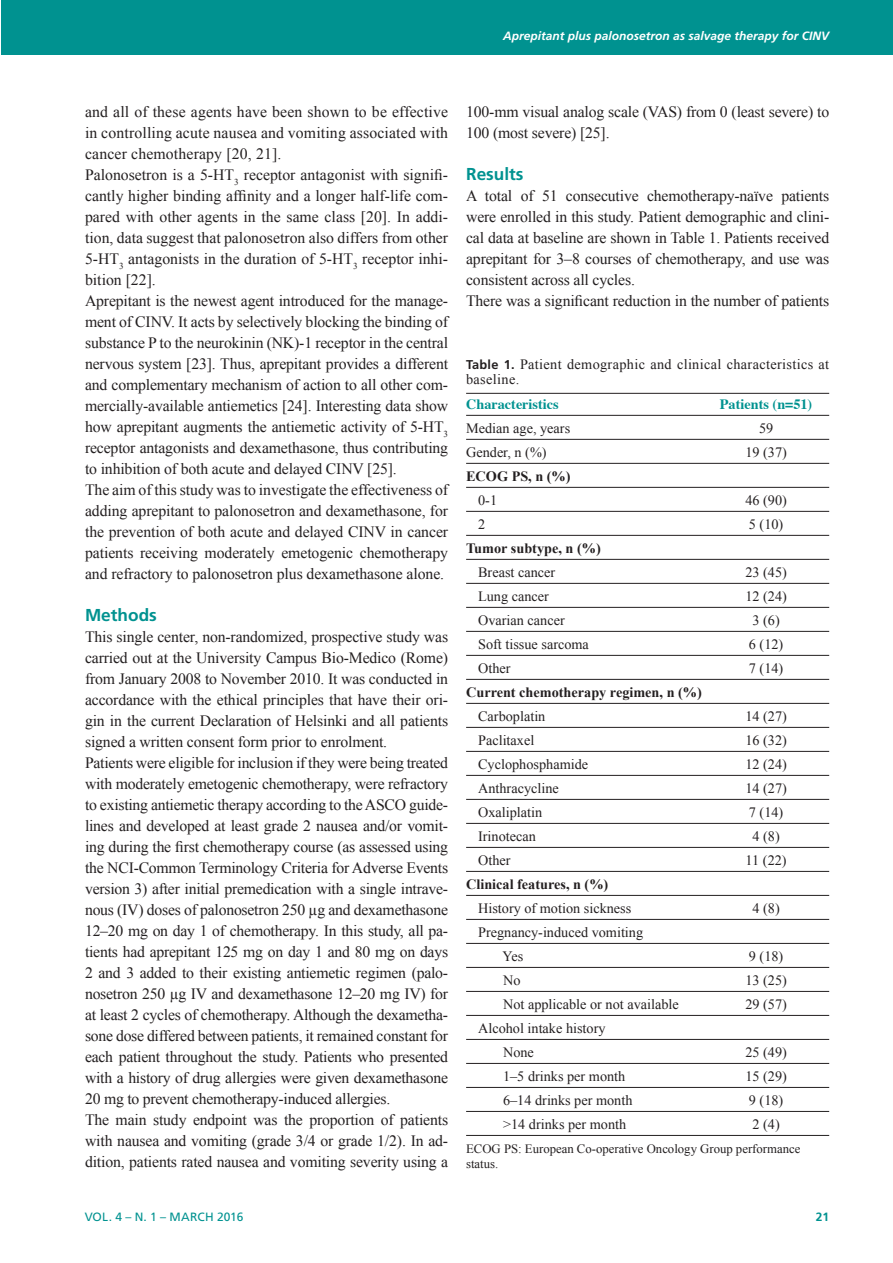
<style>
.page{position:relative;width:893px;height:1263px;background:#fff}
.page>*{position:absolute;margin:0;border:0;box-sizing:border-box;transform-origin:0 0}
.t1{font:700 17.25px "Frutiger";color:#009290}
.t2{font:15.75px/21px "Times New Roman";letter-spacing:-.01em;color:#231f20}
.t3{font:14.25px/24px "Times New Roman";color:#231f20}
.t4{font:700 14.25px "Times New Roman";color:#231f20}
.t5{font:14.25px/15px "Times New Roman";letter-spacing:.025em;color:#231f20}
.t6{font:700 14.25px "Times";color:#009290}
.t7{font:12.75px/15px "Times New Roman";color:#231f20}
.t8{font:italic 700 12px "Frutiger";color:#fff}
.t9{font:12px "Frutiger";letter-spacing:.01em;color:#009290}
.t10{font:700 12px "Frutiger";color:#009290}
.s1{font-family:"Frutiger";font-weight:700;font-size:12.75px}
</style>
<div class="page">
<div style="left:1px;top:0;width:892px;height:55px;background:#009290"></div>
<hr style="left:466px;top:393px;width:363px;height:1px;background:#231f20">
<hr style="left:466px;top:415px;width:363px;height:1px;background:#231f20">
<hr style="left:466px;top:439px;width:363px;height:1px;background:#231f20">
<hr style="left:466px;top:463px;width:363px;height:1px;background:#231f20">
<hr style="left:466px;top:487px;width:363px;height:1px;background:#231f20">
<hr style="left:466px;top:511px;width:363px;height:1px;background:#231f20">
<hr style="left:466px;top:535px;width:363px;height:1px;background:#231f20">
<hr style="left:466px;top:559px;width:363px;height:1px;background:#231f20">
<hr style="left:466px;top:583px;width:363px;height:1px;background:#231f20">
<hr style="left:466px;top:607px;width:363px;height:1px;background:#231f20">
<hr style="left:466px;top:631px;width:363px;height:1px;background:#231f20">
<hr style="left:466px;top:655px;width:363px;height:1px;background:#231f20">
<hr style="left:466px;top:679px;width:363px;height:1px;background:#231f20">
<hr style="left:466px;top:703px;width:363px;height:1px;background:#231f20">
<hr style="left:466px;top:727px;width:363px;height:1px;background:#231f20">
<hr style="left:466px;top:751px;width:363px;height:1px;background:#231f20">
<hr style="left:466px;top:775px;width:363px;height:1px;background:#231f20">
<hr style="left:466px;top:799px;width:363px;height:1px;background:#231f20">
<hr style="left:466px;top:823px;width:363px;height:1px;background:#231f20">
<hr style="left:466px;top:847px;width:363px;height:1px;background:#231f20">
<hr style="left:466px;top:871px;width:363px;height:1px;background:#231f20">
<hr style="left:466px;top:895px;width:363px;height:1px;background:#231f20">
<hr style="left:466px;top:919px;width:363px;height:1px;background:#231f20">
<hr style="left:466px;top:943px;width:363px;height:1px;background:#231f20">
<hr style="left:466px;top:967px;width:363px;height:1px;background:#231f20">
<hr style="left:466px;top:991px;width:363px;height:1px;background:#231f20">
<hr style="left:466px;top:1015px;width:363px;height:1px;background:#231f20">
<hr style="left:466px;top:1039px;width:363px;height:1px;background:#231f20">
<hr style="left:466px;top:1063px;width:363px;height:1px;background:#231f20">
<hr style="left:466px;top:1087px;width:363px;height:1px;background:#231f20">
<hr style="left:466px;top:1111px;width:363px;height:1px;background:#231f20">
<hr style="left:466px;top:1135px;width:363px;height:1px;background:#231f20">
<p class="t8" style="left:503px;top:29px;width:328px">Aprepitant plus palonosetron as salvage therapy for CINV</p>
<p class="t2" style="left:85px;top:101px;width:365px">and all of these agents have been shown to be effective in controlling acute nausea and vomiting associated with cancer chemotherapy [20, 21].<br>Palonosetron is a 5-HT<sub>3</sub> receptor antagonist with signifi&shy;cantly higher binding affinity and a longer half-life com&shy;pared with other agents in the same class [20]. In addi&shy;tion, data suggest that palonosetron also differs from other 5-HT<sub>3</sub> antagonists in the duration of 5-HT<sub>3</sub> receptor inhi&shy;bition [22].<br>Aprepitant is the newest agent introduced for the manage&shy;ment of CINV. It acts by selectively blocking the binding of substance P to the neurokinin (NK)-1 receptor in the central nervous system [23]. Thus, aprepitant provides a different and complementary mechanism of action to all other com&shy;mercially-available antiemetics [24]. Interesting data show how aprepitant augments the antiemetic activity of 5-HT<sub>3 </sub>receptor antagonists and dexamethasone, thus contributing to inhibition of both acute and delayed CINV [25].<br>The aim of this study was to investigate the effectiveness of adding aprepitant to palonosetron and dexamethasone, for the prevention of both acute and delayed CINV in cancer patients receiving moderately emetogenic chemotherapy and refractory to palonosetron plus dexamethasone alone.</p>
<p class="t1" style="left:85px;top:605px;width:73px">Methods</p>
<p class="t2" style="left:85px;top:626px;width:365px">This single center, non-randomized, prospective study was carried out at the University Campus Bio-Medico (Rome) from January 2008 to November 2010. It was conducted in accordance with the ethical principles that have their ori&shy;gin in the current Declaration of Helsinki and all patients signed a written consent form prior to enrolment.<br>Patients were eligible for inclusion if they were being treated with moderately emetogenic chemotherapy, were refractory to existing antiemetic therapy according to the ASCO guide&shy;lines and developed at least grade 2 nausea and/or vomit&shy;ing during the first chemotherapy course (as assessed using the NCI-Common Terminology Criteria for Adverse Events version 3) after initial premedication with a single intrave&shy;nous (IV) doses of palonosetron 250 µg and dexamethasone 12–20 mg on day 1 of chemotherapy. In this study, all pa&shy;tients had aprepitant 125 mg on day 1 and 80 mg on days 2 and 3 added to their existing antiemetic regimen (palo&shy;nosetron 250 µg IV and dexamethasone 12–20 mg IV) for at least 2 cycles of chemotherapy. Although the dexametha&shy;sone dose differed between patients, it remained constant for each patient throughout the study. Patients who presented with a history of drug allergies were given dexamethasone 20 mg to prevent chemotherapy-induced allergies.<br>The main study endpoint was the proportion of patients with nausea and vomiting (grade 3/4 or grade 1/2). In ad&shy;dition, patients rated nausea and vomiting severity using a</p>
<p class="t2" style="left:466px;top:101px;width:365px">100-mm visual analog scale (VAS) from 0 (least severe) to<br>100 (most severe) [25].</p>
<p class="t1" style="left:466px;top:164px;width:59px">Results</p>
<p class="t2" style="left:466px;top:185px;width:365px">A total of 51 consecutive chemotherapy-naïve patients were enrolled in this study. Patient demographic and clini&shy;cal data at baseline are shown in Table 1. Patients received aprepitant for 3–8 courses of chemotherapy, and use was consistent across all cycles.<br>There was a significant reduction in the number of patients</p>
<p class="t5" style="left:466px;top:356px;width:365px"><span class="s1">Table 1.</span> Patient demographic and clinical characteristics at baseline.</p>
<p class="t6" style="left:466px;top:390px;width:94px">Characteristics</p>
<p class="t6" style="left:720px;top:390px;width:94px">Patients (n=51)</p>
<p class="t3" style="left:466px;top:416px;width:106px">Median age, years</p>
<p class="t3" style="left:759px;top:416px;width:16px">59</p>
<p class="t3" style="left:466px;top:440px;width:82px">Gender, n (%)</p>
<p class="t3" style="left:745px;top:440px;width:43px">19 (37)</p>
<p class="t4" style="left:466px;top:466px;width:106px">ECOG PS, n (%)</p>
<p class="t3" style="left:478px;top:488px;width:20px">0-1</p>
<p class="t3" style="left:745px;top:488px;width:43px">46 (90)</p>
<p class="t3" style="left:478px;top:512px;width:9px">2</p>
<p class="t3" style="left:749px;top:512px;width:36px">5 (10)</p>
<p class="t4" style="left:466px;top:538px;width:136px">Tumor subtype, n (%)</p>
<p class="t3" style="left:478px;top:560px;width:79px">Breast cancer</p>
<p class="t3" style="left:745px;top:560px;width:43px">23 (45)</p>
<p class="t3" style="left:478px;top:584px;width:72px">Lung cancer</p>
<p class="t3" style="left:745px;top:584px;width:43px">12 (24)</p>
<p class="t3" style="left:478px;top:608px;width:88px">Ovarian cancer</p>
<p class="t3" style="left:752px;top:608px;width:29px">3 (6)</p>
<p class="t3" style="left:478px;top:632px;width:112px">Soft tissue sarcoma</p>
<p class="t3" style="left:749px;top:632px;width:36px">6 (12)</p>
<p class="t3" style="left:478px;top:656px;width:34px">Other</p>
<p class="t3" style="left:749px;top:656px;width:36px">7 (14)</p>
<p class="t4" style="left:466px;top:682px;width:237px">Current chemotherapy regimen, n (%)</p>
<p class="t3" style="left:478px;top:704px;width:69px">Carboplatin</p>
<p class="t3" style="left:745px;top:704px;width:43px">14 (27)</p>
<p class="t3" style="left:478px;top:728px;width:58px">Paclitaxel</p>
<p class="t3" style="left:745px;top:728px;width:43px">16 (32)</p>
<p class="t3" style="left:478px;top:752px;width:112px">Cyclophosphamide</p>
<p class="t3" style="left:745px;top:752px;width:43px">12 (24)</p>
<p class="t3" style="left:478px;top:776px;width:82px">Anthracycline</p>
<p class="t3" style="left:745px;top:776px;width:43px">14 (27)</p>
<p class="t3" style="left:478px;top:800px;width:66px">Oxaliplatin</p>
<p class="t3" style="left:749px;top:800px;width:36px">7 (14)</p>
<p class="t3" style="left:478px;top:824px;width:59px">Irinotecan</p>
<p class="t3" style="left:752px;top:824px;width:29px">4 (8)</p>
<p class="t3" style="left:478px;top:847px;width:34px">Other</p>
<p class="t3" style="left:746px;top:847px;width:43px">11 (22)</p>
<p class="t4" style="left:466px;top:874px;width:144px">Clinical features, n (%)</p>
<p class="t3" style="left:478px;top:895px;width:155px">History of motion sickness</p>
<p class="t3" style="left:752px;top:895px;width:29px">4 (8)</p>
<p class="t3" style="left:502px;top:919px;width:142px;text-indent:-24px">Pregnancy-induced vomiting<br>Yes</p>
<p class="t3" style="left:749px;top:943px;width:36px">9 (18)</p>
<p class="t3" style="left:503px;top:967px;width:19px">No</p>
<p class="t3" style="left:745px;top:967px;width:43px">13 (25)</p>
<p class="t3" style="left:503px;top:991px;width:177px">Not applicable or not available</p>
<p class="t3" style="left:745px;top:991px;width:43px">29 (57)</p>
<p class="t3" style="left:503px;top:1015px;width:104px;text-indent:-25px">Alcohol intake history<br>None</p>
<p class="t3" style="left:745px;top:1039px;width:43px">25 (49)</p>
<p class="t3" style="left:503px;top:1063px;width:124px">1–5 drinks per month</p>
<p class="t3" style="left:745px;top:1063px;width:43px">15 (29)</p>
<p class="t3" style="left:503px;top:1087px;width:131px">6–14 drinks per month</p>
<p class="t3" style="left:749px;top:1087px;width:36px">9 (18)</p>
<p class="t3" style="left:503px;top:1111px;width:125px">&gt;14 drinks per month</p>
<p class="t3" style="left:752px;top:1111px;width:29px">2 (4)</p>
<p class="t7" style="left:466px;top:1141px;width:336px">ECOG PS: European Co-operative Oncology Group performance status.</p>
<p class="t9" style="left:85px;top:1210px;width:160px">VOL. 4 – N. 1 – MARCH 2016</p>
<p class="t10" style="left:816px;top:1210px;width:15px">21</p>
</div>
